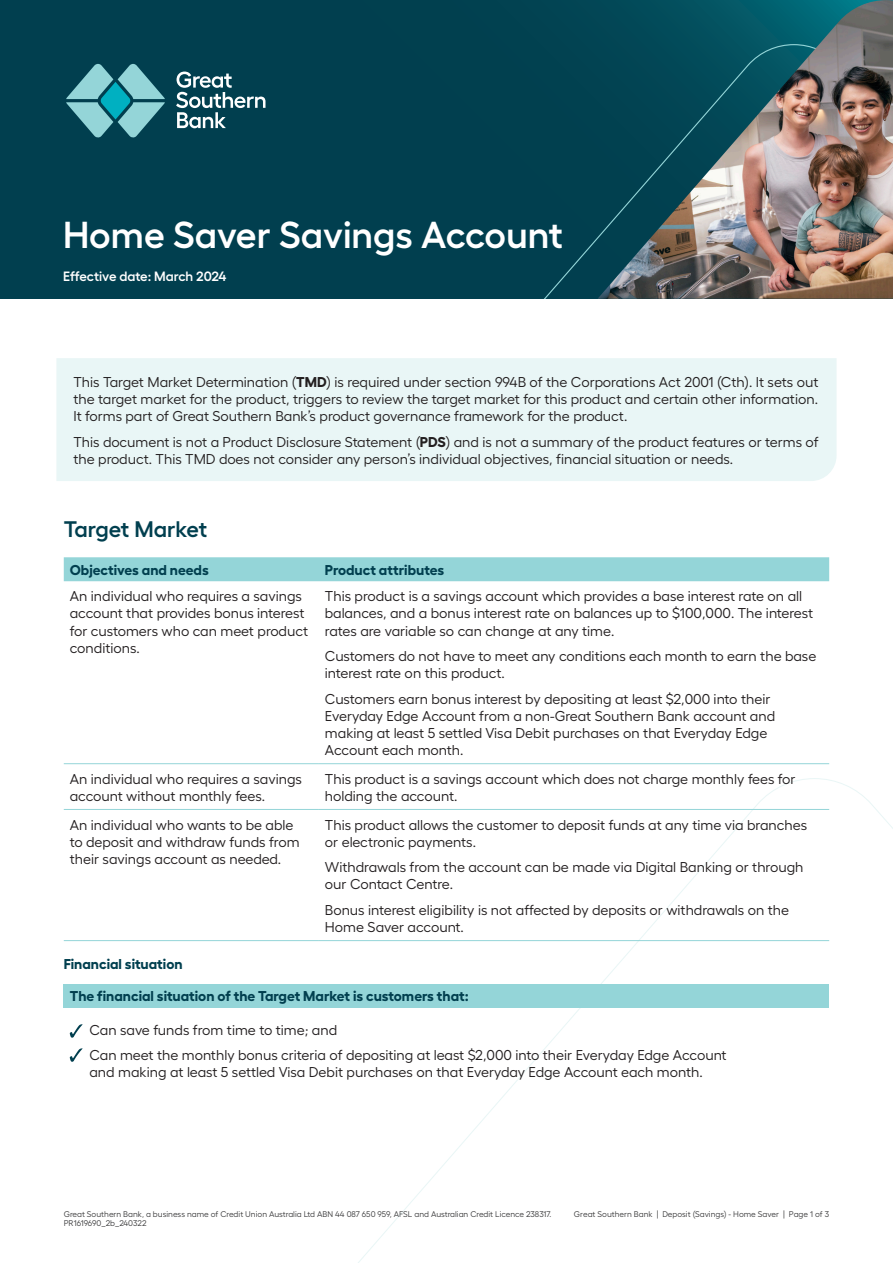
<style>
.page{position:relative;width:893px;height:1263px;background:#fff}
.page>*{position:absolute;margin:0;border:0;box-sizing:border-box;transform-origin:0 0}
._1__Header{font:600 37.5px "Hellix";color:#fff}
._2__Title{font:600 22.5px "Hellix";letter-spacing:-.005em;color:#013f4f}
._4__Body_Copy{font:14.25px/17.1px "Hellix";color:#231f20}
._3__Subtitle{font:700 14.25px "Hellix";color:#013f4f}
._1__Header-2{font:600 13.5px "Hellix";letter-spacing:-.01em;color:#fff}
.t1{font:8.25px "Hellix";color:#3e3e3f}
.s1{font-weight:700}
</style>
<div class="page">
<svg style="left:324px;top:778px;width:569px;height:485px"></svg>
<div style="left:0;top:0;width:893px;height:299px;background:#013f4f"></div>
<img style="left:598px;top:0;width:295px;height:299px">
<svg style="left:66px;top:64px;width:99px;height:74px"></svg>
<svg style="left:176px;top:72px;width:89px;height:56px"></svg>
<div style="left:56px;top:358px;width:780px;height:123px;background:#e9f6f6"></div>
<div style="left:64px;top:557px;width:765px;height:24px;background:#94d5d8"></div>
<hr style="left:64px;top:940px;width:255px;height:1px;background:#94d5d8">
<hr style="left:319px;top:940px;width:510px;height:1px;background:#94d5d8">
<hr style="left:64px;top:763px;width:255px;height:1px;background:#94d5d8">
<hr style="left:319px;top:763px;width:510px;height:1px;background:#94d5d8">
<hr style="left:64px;top:809px;width:255px;height:1px;background:#94d5d8">
<hr style="left:319px;top:809px;width:510px;height:1px;background:#94d5d8">
<div style="left:64px;top:983px;width:765px;height:24px;background:#94d5d8"></div>
<svg style="left:70px;top:1024px;width:13px;height:14px"></svg>
<svg style="left:70px;top:1048px;width:13px;height:14px"></svg>
<p class="_1__Header" style="left:63px;top:206px;width:501px">Home Saver Savings Account</p>
<p class="_1__Header-2" style="left:63px;top:265px;width:165px">Effective date: March 2024</p>
<p class="_4__Body_Copy" style="left:73px;top:372px;width:746px;text-align:justify">This Target Market Determination (<span class="s1">TMD</span>) is required under section 994B of the Corporations Act 2001 (Cth). It sets out the target market for the product, triggers to review the target market for this product and certain other information.<br>It forms part of Great Southern Bank’s product governance framework for the product.</p>
<p class="_4__Body_Copy" style="left:73px;top:432px;width:747px">This document is not a Product Disclosure Statement (<span class="s1">PDS</span>) and is not a summary of the product features or terms of the product. This TMD does not consider any person’s individual objectives, financial situation or needs.</p>
<p class="_2__Title" style="left:64px;top:512px;width:145px">Target Market</p>
<p class="_3__Subtitle" style="left:70px;top:559px;width:140px">Objectives and needs</p>
<p class="_3__Subtitle" style="left:325px;top:559px;width:121px">Product attributes</p>
<p class="_4__Body_Copy" style="left:70px;top:586px;width:240px">An individual who requires a savings account that provides bonus interest for customers who can meet product conditions.</p>
<p class="_4__Body_Copy" style="left:325px;top:586px;width:490px">This product is a savings account which provides a base interest rate on all balances, and a bonus interest rate on balances up to $100,000. The interest rates are variable so can change at any time.</p>
<p class="_4__Body_Copy" style="left:325px;top:646px;width:493px">Customers do not have to meet any conditions each month to earn the base interest rate on this product.</p>
<p class="_4__Body_Copy" style="left:325px;top:689px;width:452px">Customers earn bonus interest by depositing at least $2,000 into their Everyday Edge Account from a non-Great Southern Bank account and making at least 5 settled Visa Debit purchases on that Everyday Edge Account each month.</p>
<p class="_4__Body_Copy" style="left:70px;top:769px;width:234px">An individual who requires a savings account without monthly fees.</p>
<p class="_4__Body_Copy" style="left:325px;top:769px;width:472px">This product is a savings account which does not charge monthly fees for holding the account.</p>
<p class="_4__Body_Copy" style="left:70px;top:815px;width:231px">An individual who wants to be able to deposit and withdraw funds from their savings account as needed.</p>
<p class="_4__Body_Copy" style="left:325px;top:815px;width:484px">This product allows the customer to deposit funds at any time via branches or electronic payments.</p>
<p class="_4__Body_Copy" style="left:325px;top:857px;width:480px">Withdrawals from the account can be made via Digital Banking or through our Contact Centre.</p>
<p class="_4__Body_Copy" style="left:325px;top:900px;width:466px">Bonus interest eligibility is not affected by deposits or withdrawals on the<br>Home Saver account.</p>
<p class="_3__Subtitle" style="left:64px;top:952px;width:120px">Financial situation</p>
<p class="_3__Subtitle" style="left:70px;top:985px;width:401px">The financial situation of the Target Market is customers that:</p>
<p class="_4__Body_Copy" style="left:89px;top:1020px;width:249px">Can save funds from time to time; and</p>
<p class="_4__Body_Copy" style="left:89px;top:1045px;width:639px">Can meet the monthly bonus criteria of depositing at least $2,000 into their Everyday Edge Account and making at least 5 settled Visa Debit purchases on that Everyday Edge Account each month.</p>
<p class="t1" style="left:64px;top:1207px;width:489px">Great Southern Bank, a business name of Credit Union Australia Ltd ABN 44 087 650 959, AFSL and Australian Credit Licence 238317.</p>
<p class="t1" style="left:574px;top:1207px;width:257px">Great Southern Bank | Deposit (Savings) - Home Saver | Page 1 of 3</p>
<p class="t1" style="left:64px;top:1217px;width:84px">PR1619690_2b_240322</p>
</div>
